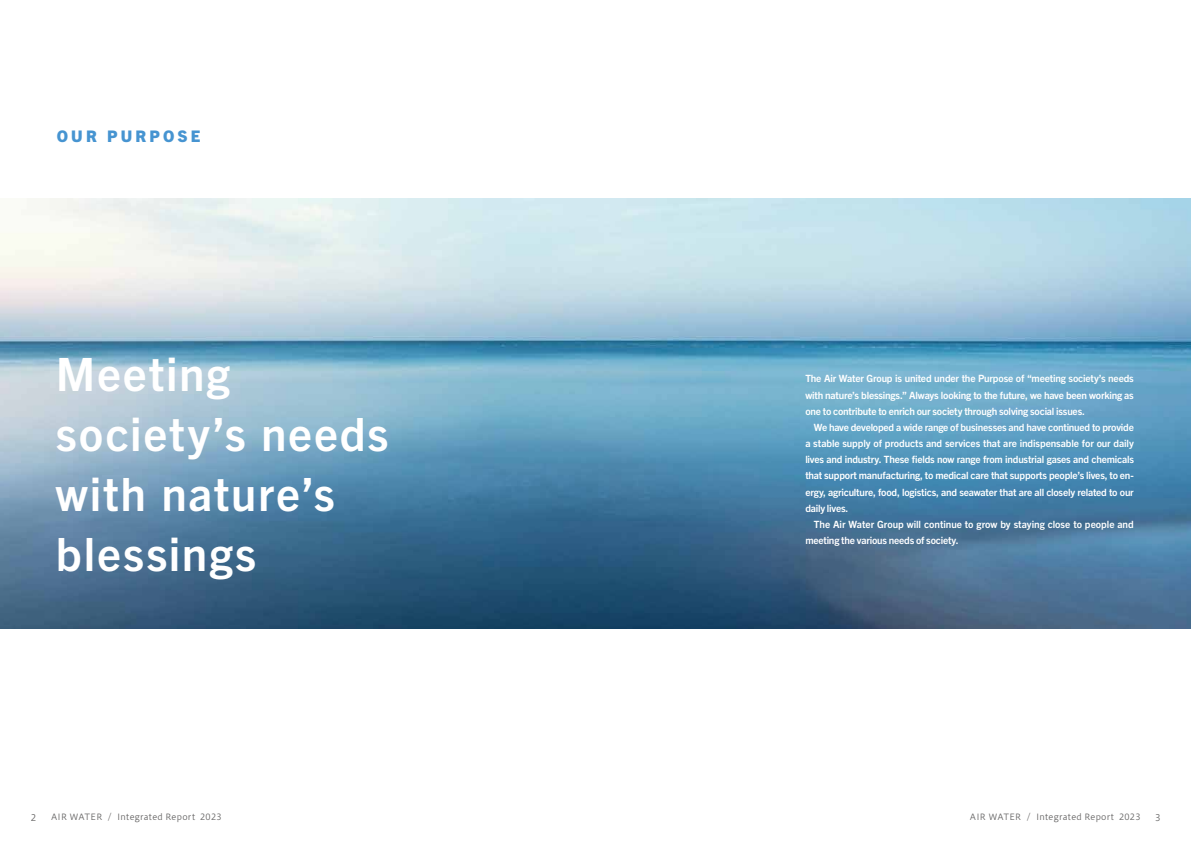
<style>
.page{position:relative;width:1191px;height:842px;background:#fff}
.page>*{position:absolute;margin:0;border:0;box-sizing:border-box;transform-origin:0 0}
.t1{font:700 46px/60px "Trade Gothic Next LT Pro";letter-spacing:.04em;color:#fff}
.t2{font:800 16px "Trade Gothic Next LT Pro";letter-spacing:.2em;color:#4694d1}
.t3{font:700 10px/16.2px "Trade Gothic Next LT Pro";letter-spacing:-.015em;color:#fff;text-align:justify}
.t4{font:9px "Hiragino UD Sans Std N W3";color:#656464}
.t5{font:8.5px "Hiragino UD Sans Std N W3";letter-spacing:.025em;color:#656464}
</style>
<div class="page">
<img style="left:0;top:198px;width:1191px;height:430px">
<h2 class="t2" style="left:57px;top:125px;width:145px">OUR PURPOSE</h2>
<h1 class="t1" style="left:56px;top:341px;width:334px">Meeting society’s needs with nature’s blessings</h1>
<p class="t3" style="left:805px;top:370px;width:330px">The Air Water Group is united under the Purpose of “meeting society’s needs with nature’s blessings.” Always looking to the future, we have been working as one to contribute to enrich our society through solving social issues.</p>
<p class="t3" style="left:805px;top:418px;width:330px;text-indent:8px">We have developed a wide range of businesses and have continued to provide a stable supply of products and services that are indispensable for our daily lives and industry. These fields now range from industrial gases and chemicals that support manufacturing, to medical care that supports people’s lives, to en&shy;ergy, agriculture, food, logistics, and seawater that are all closely related to our daily lives.</p>
<p class="t3" style="left:805px;top:515px;width:330px;text-indent:8px">The Air Water Group will continue to grow by staying close to people and meeting the various needs of society.</p>
<p class="t4" style="left:31px;top:810px;width:7px">2</p>
<p class="t5" style="left:51px;top:810px;width:172px">AIR WATER / Integrated Report 2023</p>
<p class="t5" style="left:970px;top:810px;width:172px">AIR WATER / Integrated Report 2023</p>
<p class="t4" style="left:1155px;top:810px;width:7px">3</p>
</div>
